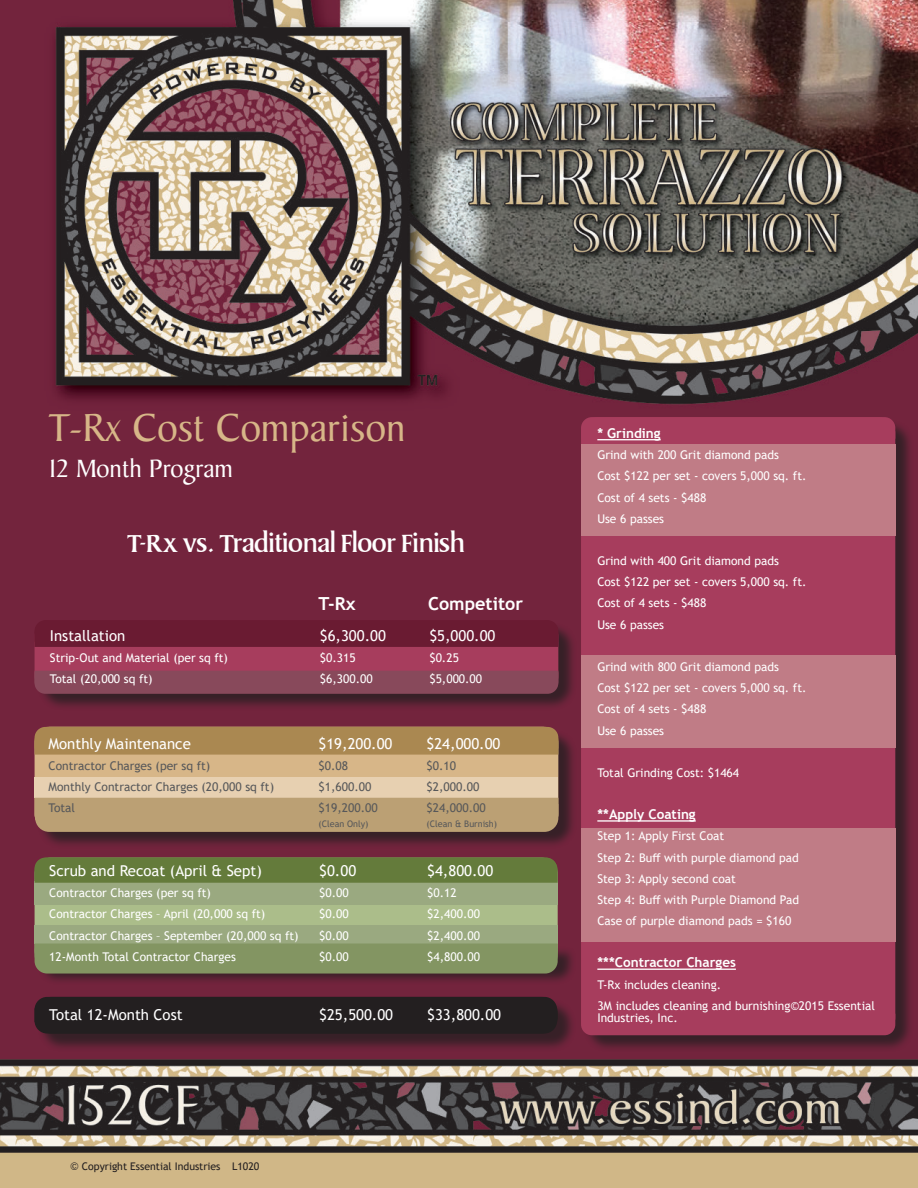
<style>
.page{position:relative;width:918px;height:1188px;background:#fff}
.page>*{position:absolute;margin:0;border:0;box-sizing:border-box;transform-origin:0 0}
.t1{font:42px "Baker Signet";color:#d7b688}
.t2{font:27px "Baker Signet";color:#fff}
.t3{font:700 25.5px "Baker Signet";color:#fff}
.t4{font:700 18px "Trebuchet MS";color:#fff}
.t5{font:15px "Trebuchet MS";color:#fff}
.t6{font:700 13.5px "Trebuchet MS";color:#fff}
.t7{font:12px/12px "Trebuchet MS";color:#fff}
.t8{font:12px "Trebuchet MS";color:#57585a}
.t9{font:10.5px "Trebuchet MS";color:#231f20}
.t10{font:9px "Trebuchet MS";color:#57585a}
.s1{font-family:"Futura BT";font-weight:500;font-stretch:condensed}
</style>
<div class="page">
<img style="left:0;top:0;width:917px;height:1188px">
<div style="left:583px;top:420px;width:331px;height:632px;background:#231f20;opacity:.75"></div>
<div style="left:581px;top:417px;width:314px;height:617px;background:#a73d5d;border-radius:16px"></div>
<div style="left:37px;top:622px;width:540px;height:89px;background:#231f20;opacity:.75"></div>
<div style="left:35px;top:620px;width:523px;height:72px;background:#a73d5d;border-radius:16px"></div>
<div style="left:37px;top:999px;width:539px;height:53px;background:#231f20;opacity:.75"></div>
<div style="left:35px;top:858px;width:523px;height:109px;background:#abbd8a;border-radius:16px"></div>
<div style="left:37px;top:729px;width:540px;height:120px;background:#231f20;opacity:.75"></div>
<div style="left:35px;top:727px;width:523px;height:103px;background:#d7b688;border-radius:16px"></div>
<svg style="left:581px;top:417px;width:314px;height:12px"></svg>
<svg style="left:581px;top:1022px;width:314px;height:13px"></svg>
<div style="left:35px;top:997px;width:522px;height:37px;background:#231f20"></div>
<div style="left:581px;top:444px;width:314px;height:91px;background:#c07c86"></div>
<div style="left:581px;top:656px;width:314px;height:92px;background:#c07c86"></div>
<div style="left:581px;top:828px;width:314px;height:114px;background:#c07c86"></div>
<div style="left:35px;top:620px;width:523px;height:27px;background:#6a1b32"></div>
<div style="left:35px;top:671px;width:523px;height:23px;background:#88495b"></div>
<div style="left:35px;top:881px;width:523px;height:24px;background:#9aa980"></div>
<div style="left:35px;top:925px;width:523px;height:19px;background:#9aa980"></div>
<div style="left:37px;top:946px;width:539px;height:40px;background:#231f20;opacity:.75"></div>
<div style="left:35px;top:944px;width:523px;height:30px;background:#839562"></div>
<div style="left:35px;top:858px;width:523px;height:25px;background:#647b3b"></div>
<div style="left:35px;top:777px;width:523px;height:21px;background:#e7d0b1"></div>
<div style="left:35px;top:727px;width:523px;height:28px;background:#aa8851"></div>
<div style="left:35px;top:798px;width:523px;height:34px;background:#bba074"></div>
<hr style="left:597px;top:439px;width:64px;height:1px;background:#fff">
<hr style="left:597px;top:820px;width:99px;height:2px;background:#fff">
<hr style="left:597px;top:969px;width:139px;height:1px;background:#fff">
<p class="t1" style="left:49px;top:405px;width:358px">T-Rx Cost Comparison</p>
<p class="t2" style="left:49px;top:454px;width:186px">12 Month Program</p>
<p class="t3" style="left:128px;top:528px;width:338px">T-Rx vs. Traditional Floor Finish</p>
<p class="t4" style="left:319px;top:593px;width:39px">T-Rx</p>
<p class="t4" style="left:428px;top:593px;width:97px">Competitor</p>
<p class="t5" style="left:50px;top:626px;width:77px">Installation</p>
<p class="t5" style="left:320px;top:626px;width:68px">$6,300.00</p>
<p class="t5" style="left:429px;top:626px;width:68px">$5,000.00</p>
<p class="t7" style="left:50px;top:651px;width:180px">Strip-Out and Material (per sq ft)</p>
<p class="t7" style="left:320px;top:651px;width:37px">$0.315</p>
<p class="t7" style="left:429px;top:651px;width:31px">$0.25</p>
<p class="t7" style="left:50px;top:673px;width:104px">Total (20,000 sq ft)</p>
<p class="t7" style="left:320px;top:673px;width:54px">$6,300.00</p>
<p class="t7" style="left:429px;top:673px;width:54px">$5,000.00</p>
<p class="t5" style="left:49px;top:734px;width:144px">Monthly Maintenance</p>
<p class="t5" style="left:319px;top:734px;width:75px">$19,200.00</p>
<p class="t5" style="left:427px;top:734px;width:75px">$24,000.00</p>
<p class="t8" style="left:49px;top:758px;width:163px">Contractor Charges (per sq ft)</p>
<p class="t8" style="left:319px;top:758px;width:31px">$0.08</p>
<p class="t8" style="left:427px;top:758px;width:31px">$0.10</p>
<p class="t8" style="left:49px;top:779px;width:227px">Monthly Contractor Charges (20,000 sq ft)</p>
<p class="t8" style="left:319px;top:779px;width:54px">$1,600.00</p>
<p class="t8" style="left:427px;top:779px;width:54px">$2,000.00</p>
<p class="t8" style="left:49px;top:800px;width:28px">Total</p>
<p class="t8" style="left:319px;top:800px;width:61px">$19,200.00</p>
<p class="t8" style="left:427px;top:800px;width:61px">$24,000.00</p>
<p class="t10" style="left:319px;top:818px;width:51px">(Clean Only)</p>
<p class="t10" style="left:427px;top:818px;width:72px">(Clean &amp; Burnish)</p>
<p class="t5" style="left:49px;top:861px;width:214px">Scrub and Recoat (April &amp; Sept)</p>
<p class="t5" style="left:319px;top:861px;width:38px">$0.00</p>
<p class="t5" style="left:427px;top:861px;width:68px">$4,800.00</p>
<p class="t7" style="left:49px;top:887px;width:163px">Contractor Charges (per sq ft)</p>
<p class="t7" style="left:319px;top:887px;width:31px">$0.00</p>
<p class="t7" style="left:427px;top:887px;width:31px">$0.12</p>
<p class="t7" style="left:49px;top:908px;width:218px">Contractor Charges – April (20,000 sq ft)</p>
<p class="t7" style="left:319px;top:908px;width:31px">$0.00</p>
<p class="t7" style="left:427px;top:908px;width:54px">$2,400.00</p>
<p class="t7" style="left:49px;top:929px;width:251px">Contractor Charges – September (20,000 sq ft)</p>
<p class="t7" style="left:319px;top:929px;width:31px">$0.00</p>
<p class="t7" style="left:427px;top:929px;width:54px">$2,400.00</p>
<p class="t7" style="left:49px;top:950px;width:188px">12-Month Total Contractor Charges</p>
<p class="t7" style="left:319px;top:950px;width:31px">$0.00</p>
<p class="t7" style="left:427px;top:950px;width:54px">$4,800.00</p>
<p class="t5" style="left:49px;top:1005px;width:135px">Total 12-Month Cost</p>
<p class="t5" style="left:319px;top:1005px;width:75px">$25,500.00</p>
<p class="t5" style="left:427px;top:1005px;width:75px">$33,800.00</p>
<p class="t9" style="left:70px;top:1160px;width:191px"><span class="s1">©</span> Copyright Essential Industries L1020</p>
<p class="t6" style="left:597px;top:425px;width:65px">* Grinding</p>
<p class="t7" style="left:597px;top:449px;width:183px">Grind with 200 Grit diamond pads</p>
<p class="t7" style="left:597px;top:470px;width:211px">Cost $122 per set - covers 5,000 sq. ft.</p>
<p class="t7" style="left:597px;top:491px;width:111px">Cost of 4 sets - $488</p>
<p class="t7" style="left:597px;top:512px;width:68px">Use 6 passes</p>
<p class="t7" style="left:597px;top:555px;width:183px">Grind with 400 Grit diamond pads</p>
<p class="t7" style="left:597px;top:576px;width:211px">Cost $122 per set - covers 5,000 sq. ft.</p>
<p class="t7" style="left:597px;top:597px;width:111px">Cost of 4 sets - $488</p>
<p class="t7" style="left:597px;top:618px;width:68px">Use 6 passes</p>
<p class="t7" style="left:597px;top:661px;width:183px">Grind with 800 Grit diamond pads</p>
<p class="t7" style="left:597px;top:682px;width:211px">Cost $122 per set - covers 5,000 sq. ft.</p>
<p class="t7" style="left:597px;top:703px;width:111px">Cost of 4 sets - $488</p>
<p class="t7" style="left:597px;top:724px;width:68px">Use 6 passes</p>
<p class="t7" style="left:597px;top:767px;width:143px">Total Grinding Cost: $1464</p>
<p class="t6" style="left:597px;top:806px;width:100px">**Apply Coating</p>
<p class="t7" style="left:597px;top:830px;width:128px">Step 1: Apply First Coat</p>
<p class="t7" style="left:597px;top:851px;width:203px">Step 2: Buff with purple diamond pad</p>
<p class="t7" style="left:597px;top:872px;width:140px">Step 3: Apply second coat</p>
<p class="t7" style="left:597px;top:894px;width:203px">Step 4: Buff with Purple Diamond Pad</p>
<p class="t7" style="left:597px;top:915px;width:196px">Case of purple diamond pads = $160</p>
<p class="t6" style="left:597px;top:954px;width:140px">***Contractor Charges</p>
<p class="t7" style="left:597px;top:978px;width:125px">T-Rx includes cleaning.</p>
<p class="t7" style="left:597px;top:1000px;width:279px">3M includes cleaning and burnishing©2015 Essential<br>Industries, Inc.</p>
</div>
